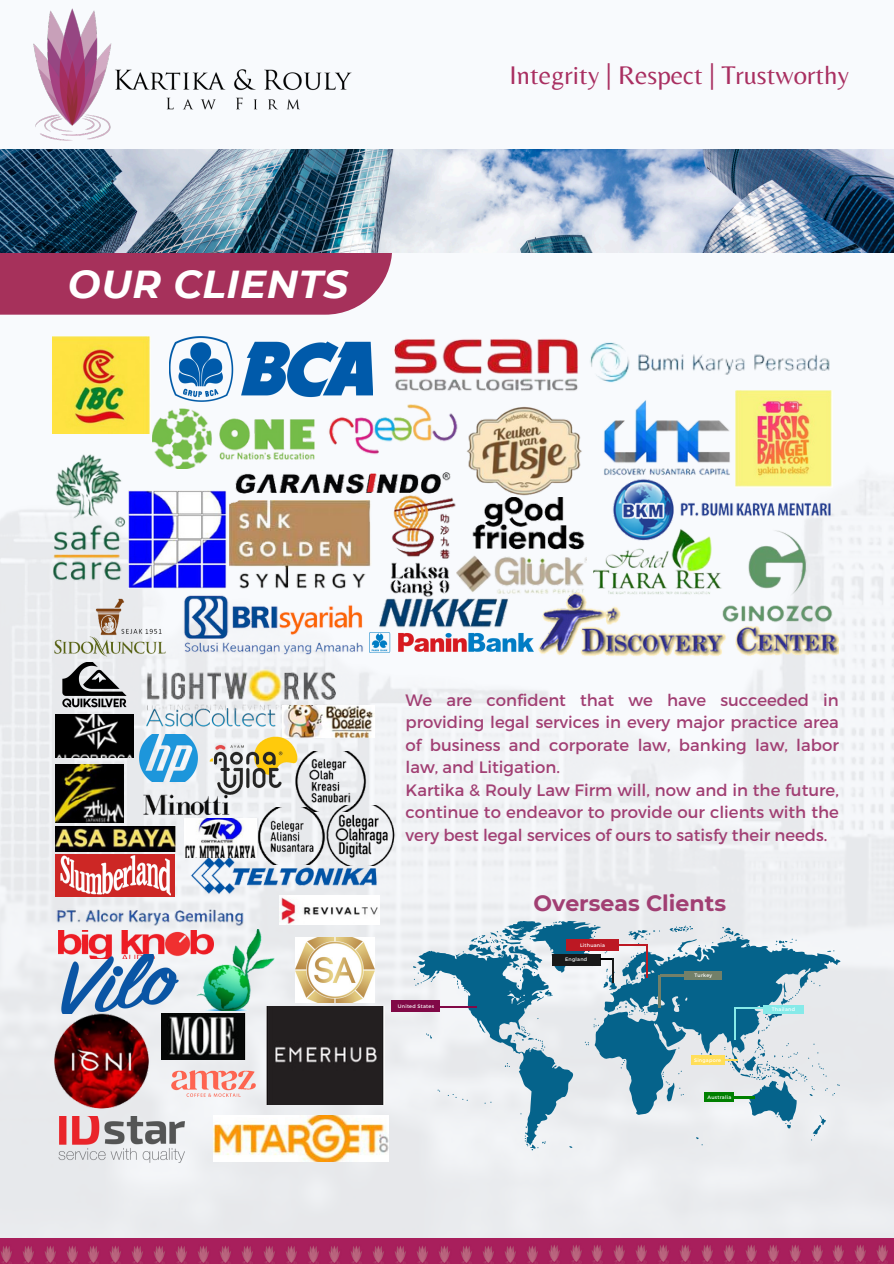
<style>
.page{position:relative;width:894px;height:1264px;background:#fff}
.page>*{position:absolute;margin:0;border:0;box-sizing:border-box;transform-origin:0 0}
.t1{font:italic 700 38.85px "Montserrat";letter-spacing:.015em;color:#fff}
.t2{font:26.55px "Belleza";color:#a92f61}
.t3{font:700 22.05px "Montserrat";color:#a13f73}
.t4{font:16.5px/22.5px "Montserrat";color:#a13f73;text-align:justify}
.t5{font:4.95px "Montserrat";letter-spacing:.05em;color:#fff}
</style>
<div class="page">
<img style="left:0;top:149px;width:893px;height:1089px">
<img style="left:0;top:1238px;width:893px;height:25px">
<img style="left:25px;top:8px;width:335px;height:142px">
<img style="left:466px;top:402px;width:116px;height:96px">
<img style="left:169px;top:336px;width:204px;height:65px">
<img style="left:229px;top:512px;width:135px;height:79px">
<img style="left:394px;top:335px;width:188px;height:64px">
<img style="left:378px;top:596px;width:130px;height:36px">
<img style="left:128px;top:490px;width:98px;height:98px">
<img style="left:152px;top:408px;width:163px;height:60px">
<img style="left:320px;top:401px;width:142px;height:53px">
<img style="left:50px;top:598px;width:119px;height:60px">
<img style="left:52px;top:337px;width:99px;height:97px">
<img style="left:603px;top:399px;width:128px;height:74px">
<img style="left:482px;top:555px;width:104px;height:41px">
<img style="left:52px;top:446px;width:73px;height:138px">
<img style="left:586px;top:335px;width:246px;height:51px">
<img style="left:593px;top:546px;width:127px;height:45px">
<img style="left:530px;top:591px;width:308px;height:66px">
<img style="left:180px;top:594px;width:186px;height:68px">
<img style="left:370px;top:632px;width:163px;height:20px">
<img style="left:213px;top:454px;width:259px;height:58px">
<img style="left:599px;top:473px;width:233px;height:73px">
<img style="left:720px;top:528px;width:112px;height:95px">
<img style="left:482px;top:498px;width:122px;height:52px">
<img style="left:364px;top:486px;width:118px;height:119px">
<img style="left:735px;top:390px;width:97px;height:98px">
<img style="left:58px;top:934px;width:133px;height:24px">
<img style="left:36px;top:902px;width:233px;height:32px">
<img style="left:266px;top:1006px;width:118px;height:98px">
<img style="left:191px;top:929px;width:89px;height:81px">
<img style="left:58px;top:1116px;width:126px;height:57px">
<img style="left:214px;top:1115px;width:174px;height:46px">
<img style="left:172px;top:1013px;width:74px;height:20px">
<img style="left:296px;top:937px;width:78px;height:65px">
<img style="left:280px;top:902px;width:99px;height:22px">
<img style="left:58px;top:954px;width:123px;height:59px">
<img style="left:25px;top:1010px;width:147px;height:101px">
<img style="left:54px;top:662px;width:79px;height:45px">
<img style="left:139px;top:708px;width:143px;height:20px">
<img style="left:143px;top:606px;width:194px;height:106px">
<img style="left:56px;top:714px;width:77px;height:43px">
<img style="left:56px;top:764px;width:68px;height:58px">
<img style="left:56px;top:854px;width:118px;height:42px">
<img style="left:282px;top:706px;width:92px;height:32px">
<img style="left:188px;top:857px;width:191px;height:45px">
<img style="left:185px;top:818px;width:69px;height:39px">
<img style="left:140px;top:734px;width:53px;height:47px">
<img style="left:129px;top:785px;width:117px;height:34px">
<img style="left:56px;top:826px;width:120px;height:25px">
<img style="left:254px;top:809px;width:70px;height:55px">
<img style="left:324px;top:805px;width:78px;height:60px">
<img style="left:291px;top:751px;width:82px;height:60px">
<img style="left:193px;top:714px;width:115px;height:95px">
<img style="left:158px;top:1033px;width:111px;height:93px">
<svg style="left:413px;top:920px;width:427px;height:230px;fill:#e7e9ec"></svg>
<div style="left:566px;top:939px;width:52px;height:11px;background:#bc1823"></div>
<svg style="left:618px;top:944px;width:28px;height:1px"></svg>
<svg style="left:724px;top:1059px;width:13px;height:1px"></svg>
<div style="left:552px;top:953px;width:48px;height:12px;background:#191919"></div>
<svg style="left:600px;top:958px;width:13px;height:24px"></svg>
<div style="left:690px;top:1055px;width:34px;height:9px;background:#ffde59"></div>
<div style="left:391px;top:1000px;width:49px;height:11px;background:#810947"></div>
<hr style="left:440px;top:1006px;width:36px;height:1px;background:#810947">
<div style="left:704px;top:1092px;width:30px;height:9px;background:#008000"></div>
<hr style="left:734px;top:1096px;width:20px;height:3px;background:#008000">
<hr style="left:657px;top:974px;width:3px;height:33px;background:#738069">
<hr style="left:659px;top:974px;width:25px;height:3px;background:#738069">
<div style="left:684px;top:971px;width:38px;height:9px;background:#738069"></div>
<hr style="left:734px;top:1007px;width:1px;height:33px;background:#86eae9">
<div style="left:763px;top:1005px;width:40px;height:8px;background:#86eae9"></div>
<svg style="left:735px;top:1007px;width:28px;height:1px"></svg>
<hr style="left:646px;top:944px;width:1px;height:34px;background:#bc1823">
<div style="left:0;top:252px;width:392px;height:63px;background:#a6315b"></div>
<img style="left:0;top:150px;width:893px;height:102px">
<h1 class="t1" style="left:68px;top:260px;width:282px">OUR CLIENTS</h1>
<p class="t2" style="left:509px;top:59px;width:341px">Integrity | Respect | Trustworthy</p>
<h2 class="t4" style="left:405px;top:687px;width:435px">We are confident that we have succeeded in providing legal services in every major practice area of business and corporate law, banking law, labor law, and Litigation.</h2>
<p class="t4" style="left:405px;top:777px;width:435px">Kartika &amp; Rouly Law Firm will, now and in the future, continue to endeavor to provide our clients with the very best legal services of ours to satisfy their needs.</p>
<p class="t3" style="left:533px;top:890px;width:194px">Overseas Clients</p>
<p class="t5" style="left:398px;top:1002px;width:38px">United States</p>
<p class="t5" style="left:580px;top:941px;width:27px">Lithuania</p>
<p class="t5" style="left:565px;top:956px;width:24px">England</p>
<p class="t5" style="left:694px;top:972px;width:19px">Turkey</p>
<p class="t5" style="left:693px;top:1056px;width:29px">Singapore</p>
<p class="t5" style="left:707px;top:1093px;width:25px">Australia</p>
<p class="t5" style="left:771px;top:1005px;width:25px">Thailand</p>
</div>
